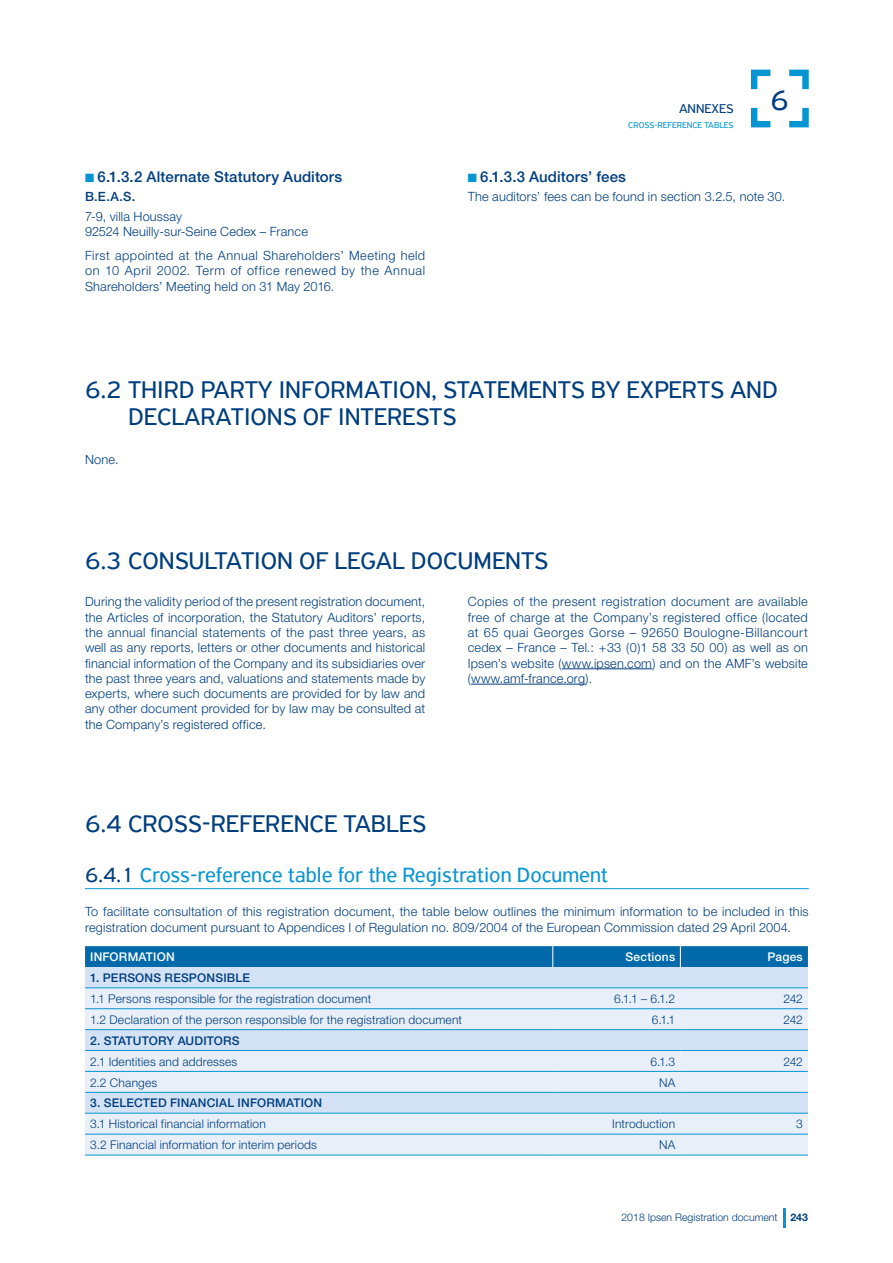
<style>
.page{position:relative;width:893px;height:1263px;background:#fff}
.page>*{position:absolute;margin:0;border:0;box-sizing:border-box;transform-origin:0 0}
.t1{font:30px "PF Highway Sans Pro";color:#003e7e}
.t2{font:25.5px/27px "PF Highway Sans Pro";color:#003e7e}
.t3{font:21.75px "PF Highway Sans Pro";color:#0695d3}
.t4{font:500 15px "Helvetica Neue";letter-spacing:.005em;color:#003e7e}
.t5{font:13.5px "PF Highway Sans Pro";color:#003e7e}
.t6{font:300 12.75px/15.3px "Helvetica Neue";letter-spacing:.015em;color:#003e7e;text-align:justify}
.t7{font:500 12.75px "Helvetica Neue";color:#003e7e}
.t8{font:300 12px "Helvetica Neue";letter-spacing:.015em;color:#003e7e}
.t9{font:500 12px "Helvetica Neue";letter-spacing:.015em;color:#003e7e}
.t10{font:500 12px "Helvetica Neue";letter-spacing:.015em;color:#fff}
.t11{font:300 10.5px "Helvetica Neue";color:#003e7e}
.t12{font:9px "PF Highway Sans Pro";color:#0695d3}
.s1{color:#0695d3}
.s2{color:#003e7e}
.s3{font-weight:700}
</style>
<div class="page">
<svg style="left:783px;top:1208px;width:2px;height:19px"></svg>
<svg style="left:751px;top:70px;width:19px;height:19px"></svg>
<svg style="left:751px;top:108px;width:19px;height:19px"></svg>
<svg style="left:789px;top:70px;width:20px;height:19px"></svg>
<svg style="left:789px;top:108px;width:20px;height:19px"></svg>
<hr style="left:562px;top:668px;width:90px;height:1px;background:#003e7e">
<hr style="left:471px;top:684px;width:115px;height:1px;background:#003e7e">
<hr style="left:85px;top:888px;width:724px;height:1px;background:#0695d3">
<div style="left:85px;top:967px;width:723px;height:20px;background:#d3e2f4"></div>
<svg style="left:85px;top:988px;width:723px;height:167px;background:#dfeaf7"></svg>
<div style="left:85px;top:946px;width:723px;height:21px;background:#026aaa"></div>
<hr style="left:85px;top:987px;width:468px;height:1px;background:#0695d3">
<hr style="left:553px;top:987px;width:127px;height:1px;background:#0695d3">
<hr style="left:680px;top:987px;width:128px;height:1px;background:#0695d3">
<hr style="left:85px;top:1008px;width:468px;height:1px;background:#0695d3">
<hr style="left:553px;top:1008px;width:127px;height:1px;background:#0695d3">
<hr style="left:680px;top:1008px;width:128px;height:1px;background:#0695d3">
<hr style="left:85px;top:1029px;width:468px;height:1px;background:#0695d3">
<hr style="left:553px;top:1029px;width:127px;height:1px;background:#0695d3">
<hr style="left:680px;top:1029px;width:128px;height:1px;background:#0695d3">
<hr style="left:85px;top:1050px;width:468px;height:1px;background:#0695d3">
<hr style="left:553px;top:1050px;width:127px;height:1px;background:#0695d3">
<hr style="left:680px;top:1050px;width:128px;height:1px;background:#0695d3">
<hr style="left:85px;top:1071px;width:468px;height:1px;background:#0695d3">
<hr style="left:553px;top:1071px;width:127px;height:1px;background:#0695d3">
<hr style="left:680px;top:1071px;width:128px;height:1px;background:#0695d3">
<hr style="left:85px;top:1092px;width:468px;height:1px;background:#0695d3">
<hr style="left:553px;top:1092px;width:127px;height:1px;background:#0695d3">
<hr style="left:680px;top:1092px;width:128px;height:1px;background:#0695d3">
<hr style="left:85px;top:1113px;width:468px;height:1px;background:#0695d3">
<hr style="left:553px;top:1113px;width:127px;height:1px;background:#0695d3">
<hr style="left:680px;top:1113px;width:128px;height:1px;background:#0695d3">
<hr style="left:85px;top:1134px;width:468px;height:1px;background:#0695d3">
<hr style="left:553px;top:1134px;width:127px;height:1px;background:#0695d3">
<hr style="left:680px;top:1134px;width:128px;height:1px;background:#0695d3">
<hr style="left:85px;top:1155px;width:468px;height:1px;background:#0695d3">
<hr style="left:553px;top:1155px;width:127px;height:1px;background:#0695d3">
<hr style="left:680px;top:1155px;width:128px;height:1px;background:#0695d3">
<p class="t4" style="left:85px;top:167px;width:259px"><span class="s1">■</span> 6.1.3.2 Alternate Statutory Auditors</p>
<p class="t7" style="left:85px;top:189px;width:52px">B.E.A.S.</p>
<p class="t6" style="left:85px;top:208px;width:224px">7-9, villa Houssay<br>92524 Neuilly-sur-Seine Cedex – France</p>
<p class="t6" style="left:85px;top:248px;width:342px">First appointed at the Annual Shareholders’ Meeting held on 10 April 2002. Term of office renewed by the Annual Shareholders’ Meeting held on 31 May 2016.</p>
<p class="t5" style="left:679px;top:100px;width:56px">ANNEXES</p>
<p class="t12" style="left:628px;top:119px;width:107px">CROSS-REFERENCE TABLES</p>
<h1 class="t1" style="left:771px;top:82px;width:20px">6</h1>
<p class="t4" style="left:468px;top:167px;width:160px"><span class="s1">■</span> 6.1.3.3 Auditors’ fees</p>
<p class="t6" style="left:468px;top:189px;width:319px">The auditors’ fees can be found in section 3.2.5, note 30.</p>
<h2 class="t2" style="left:128px;top:376px;width:651px;text-indent:-43px">6.2 THIRD PARTY INFORMATION, STATEMENTS BY EXPERTS AND<br>DECLARATIONS OF INTERESTS</h2>
<p class="t6" style="left:85px;top:452px;width:35px">None.</p>
<h2 class="t2" style="left:85px;top:547px;width:465px">6.3 CONSULTATION OF LEGAL DOCUMENTS</h2>
<p class="t6" style="left:85px;top:594px;width:342px">During the validity period of the present registration document, the Articles of incorporation, the Statutory Auditors’ reports, the annual financial statements of the past three years, as well as any reports, letters or other documents and historical financial information of the Company and its subsidiaries over the past three years and, valuations and statements made by experts, where such documents are provided for by law and any other document provided for by law may be consulted at the Company’s registered office.</p>
<p class="t6" style="left:468px;top:594px;width:342px">Copies of the present registration document are available free of charge at the Company’s registered office (located at 65 quai Georges Gorse – 92650 Boulogne-Billancourt cedex – France – Tel.: +33 (0)1 58 33 50 00) as well as on Ipsen’s website (www.ipsen.com) and on the AMF’s website (www.amf-france.org).</p>
<h2 class="t2" style="left:85px;top:810px;width:343px">6.4 CROSS-REFERENCE TABLES</h2>
<h3 class="t3" style="left:85px;top:862px;width:525px"><span class="s2">6.4.1</span> Cross-reference table for the Registration Document</h3>
<p class="t6" style="left:85px;top:904px;width:725px">To facilitate consultation of this registration document, the table below outlines the minimum information to be included in this registration document pursuant to Appendices I of Regulation no. 809/2004 of the European Commission dated 29 April 2004.</p>
<p class="t10" style="left:90px;top:950px;width:86px">INFORMATION</p>
<p class="t10" style="left:626px;top:950px;width:51px">Sections</p>
<p class="t10" style="left:767px;top:950px;width:37px">Pages</p>
<p class="t9" style="left:90px;top:971px;width:161px">1. PERSONS RESPONSIBLE</p>
<p class="t8" style="left:90px;top:991px;width:283px">1.1 Persons responsible for the registration document</p>
<p class="t8" style="left:614px;top:991px;width:63px">6.1.1 – 6.1.2</p>
<p class="t8" style="left:783px;top:991px;width:21px">242</p>
<p class="t8" style="left:90px;top:1012px;width:374px">1.2 Declaration of the person responsible for the registration document</p>
<p class="t8" style="left:652px;top:1012px;width:25px">6.1.1</p>
<p class="t8" style="left:783px;top:1012px;width:21px">242</p>
<p class="t9" style="left:90px;top:1033px;width:151px">2. STATUTORY AUDITORS</p>
<p class="t8" style="left:90px;top:1054px;width:149px">2.1 Identities and addresses</p>
<p class="t8" style="left:650px;top:1054px;width:26px">6.1.3</p>
<p class="t8" style="left:783px;top:1054px;width:21px">242</p>
<p class="t8" style="left:90px;top:1075px;width:69px">2.2 Changes</p>
<p class="t8" style="left:659px;top:1075px;width:18px">NA</p>
<p class="t9" style="left:90px;top:1096px;width:234px">3. SELECTED FINANCIAL INFORMATION</p>
<p class="t8" style="left:90px;top:1117px;width:177px">3.1 Historical financial information</p>
<p class="t8" style="left:612px;top:1117px;width:64px">Introduction</p>
<p class="t8" style="left:796px;top:1117px;width:8px">3</p>
<p class="t8" style="left:90px;top:1138px;width:228px">3.2 Financial information for interim periods</p>
<p class="t8" style="left:659px;top:1138px;width:18px">NA</p>
<p class="t11" style="left:621px;top:1211px;width:188px">2018 Ipsen Registration document <span class="s3">243</span></p>
</div>
